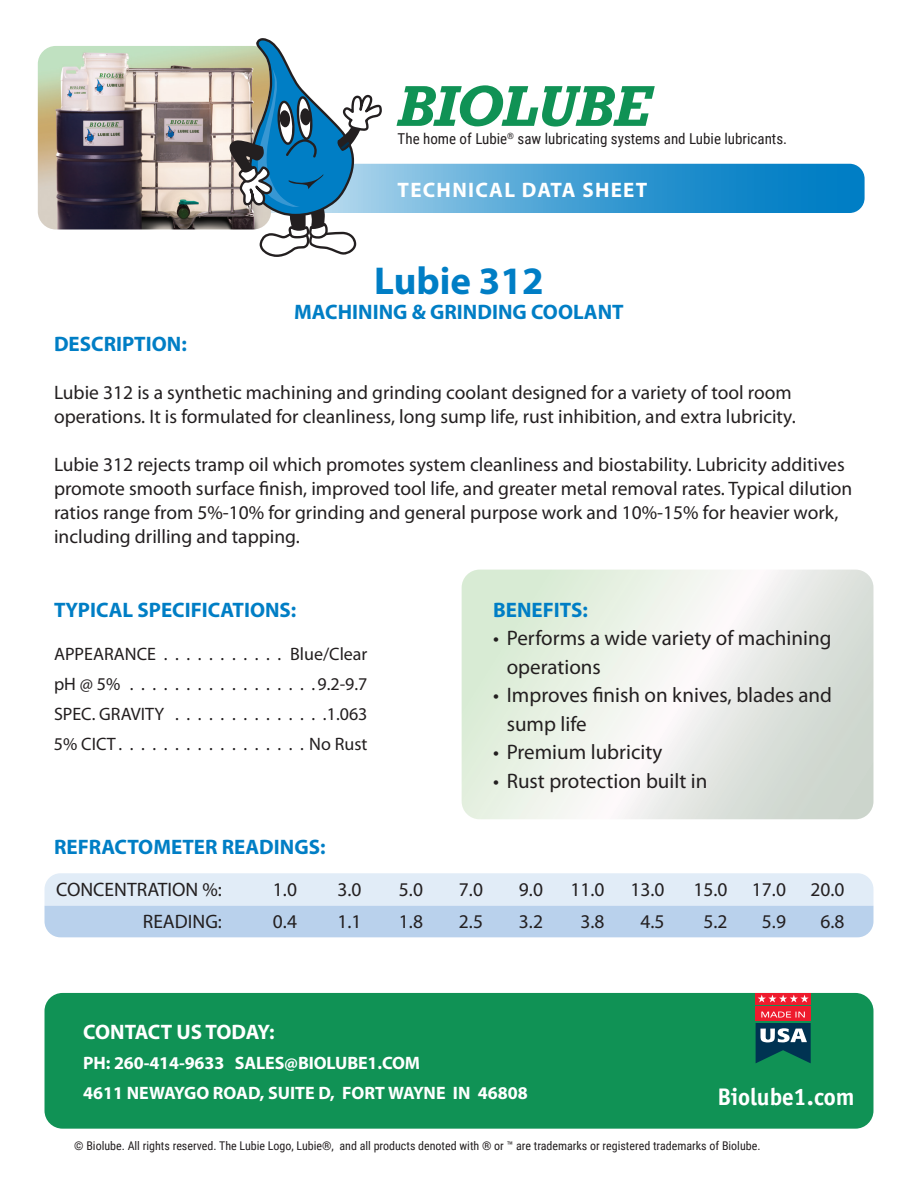
<style>
.page{position:relative;width:918px;height:1188px;background:#fff}
.page>*{position:absolute;margin:0;border:0;box-sizing:border-box;transform-origin:0 0}
.t1{font:italic 700 54px "Rockwell";letter-spacing:-.02em;color:#109255}
.t2{font:700 39px "Myriad Pro";color:#007ec5}
.t3{font:700 24px "Officina Sans ITC Pro";color:#fff}
.t4{font:21px/28.5px "Myriad Pro";color:#231f20}
.t5{font:700 21px "Myriad Pro";color:#007ec5}
.t6{font:700 21px "Myriad Pro";letter-spacing:.06em;color:#fff}
.t7{font:700 21px "Myriad Pro";letter-spacing:-.015em;color:#fff}
.t8{font:19.5px/24px "Myriad Pro";color:#231f20}
.t9{font:700 18px/30px "Myriad Pro";letter-spacing:-.005em;color:#fff}
.t10{font:18px "Myriad Pro";color:#231f20}
.t11{font:15px "Roboto Condensed";color:#231f20}
.t12{font:12px "Roboto Condensed";color:#231f20}
</style>
<div class="page">
<svg style="left:208px;top:164px;width:657px;height:49px;background:#3a9bd1"></svg>
<svg style="left:45px;top:873px;width:828px;height:64px;background:#cddff1"></svg>
<img style="left:38px;top:46px;width:190px;height:184px">
<div style="left:45px;top:993px;width:828px;height:136px;background:#109255;border-radius:18px"></div>
<svg style="left:228px;top:38px;width:154px;height:219px"></svg>
<div style="left:756px;top:993px;width:55px;height:12px;background:#ee1b2d"></div>
<svg style="left:758px;top:995px;width:51px;height:7px"></svg>
<div style="left:756px;top:1007px;width:55px;height:14px;background:#ee1b2d"></div>
<svg style="left:756px;top:1012px;width:55px;height:51px"></svg>
<svg style="left:462px;top:570px;width:411px;height:249px"></svg>
<h1 class="t1" style="left:398px;top:71px;width:254px">BIOLUBE</h1>
<p class="t11" style="left:398px;top:128px;width:391px">The home of Lubie<sup>®</sup> saw lubricating systems and Lubie lubricants.</p>
<p class="t6" style="left:398px;top:176px;width:251px">TECHNICAL DATA SHEET</p>
<h2 class="t2" style="left:374px;top:255px;width:171px">Lubie 312</h2>
<p class="t5" style="left:294px;top:298px;width:331px">MACHINING &amp; GRINDING COOLANT</p>
<p class="t5" style="left:54px;top:330px;width:134px">DESCRIPTION:</p>
<p class="t8" style="left:54px;top:380px;width:742px">Lubie 312 is a synthetic machining and grinding coolant designed for a variety of tool room operations. It is formulated for cleanliness, long sump life, rust inhibition, and extra lubricity.</p>
<p class="t8" style="left:54px;top:452px;width:800px">Lubie 312 rejects tramp oil which promotes system cleanliness and biostability. Lubricity additives promote smooth surface finish, improved tool life, and greater metal removal rates. Typical dilution ratios range from 5%-10% for grinding and general purpose work and 10%-15% for heavier work, including drilling and tapping.</p>
<p class="t5" style="left:54px;top:596px;width:244px">TYPICAL SPECIFICATIONS:</p>
<p class="t10" style="left:54px;top:643px;width:103px">APPEARANCE</p>
<p class="t10" style="left:290px;top:643px;width:79px">Blue/Clear</p>
<p class="t10" style="left:54px;top:673px;width:68px">pH @ 5%</p>
<p class="t10" style="left:318px;top:673px;width:51px">9.2-9.7</p>
<p class="t10" style="left:54px;top:703px;width:112px">SPEC. GRAVITY</p>
<p class="t10" style="left:327px;top:703px;width:42px">1.063</p>
<p class="t10" style="left:54px;top:733px;width:63px">5% CICT</p>
<p class="t10" style="left:309px;top:733px;width:60px">No Rust</p>
<p class="t5" style="left:493px;top:596px;width:96px">BENEFITS:</p>
<p class="t4" style="left:507px;top:624px;width:326px;text-indent:-14px">• Performs a wide variety of machining operations</p>
<p class="t4" style="left:507px;top:681px;width:327px;text-indent:-14px">• Improves finish on knives, blades and sump life</p>
<p class="t4" style="left:493px;top:738px;width:171px">• Premium lubricity</p>
<p class="t4" style="left:493px;top:766px;width:216px">• Rust protection built in</p>
<p class="t5" style="left:54px;top:834px;width:273px">REFRACTOMETER READINGS:</p>
<p class="t8" style="left:56px;top:878px;width:167px">CONCENTRATION %:</p>
<p class="t8" style="left:273px;top:878px;width:26px">1.0</p>
<p class="t8" style="left:337px;top:878px;width:26px">3.0</p>
<p class="t8" style="left:399px;top:878px;width:26px">5.0</p>
<p class="t8" style="left:459px;top:878px;width:26px">7.0</p>
<p class="t8" style="left:519px;top:878px;width:26px">9.0</p>
<p class="t8" style="left:570px;top:878px;width:36px">11.0</p>
<p class="t8" style="left:630px;top:878px;width:36px">13.0</p>
<p class="t8" style="left:693px;top:878px;width:36px">15.0</p>
<p class="t8" style="left:752px;top:878px;width:36px">17.0</p>
<p class="t8" style="left:810px;top:878px;width:36px">20.0</p>
<p class="t8" style="left:143px;top:909px;width:81px">READING:</p>
<p class="t8" style="left:273px;top:909px;width:26px">0.4</p>
<p class="t8" style="left:337px;top:909px;width:26px">1.1</p>
<p class="t8" style="left:399px;top:909px;width:26px">1.8</p>
<p class="t8" style="left:459px;top:909px;width:26px">2.5</p>
<p class="t8" style="left:519px;top:909px;width:26px">3.2</p>
<p class="t8" style="left:580px;top:909px;width:26px">3.8</p>
<p class="t8" style="left:640px;top:909px;width:26px">4.5</p>
<p class="t8" style="left:703px;top:909px;width:26px">5.2</p>
<p class="t8" style="left:762px;top:909px;width:26px">5.9</p>
<p class="t8" style="left:820px;top:909px;width:26px">6.8</p>
<p class="t7" style="left:83px;top:1019px;width:193px">CONTACT US TODAY:</p>
<p class="t9" style="left:83px;top:1048px;width:446px">PH: 260-414-9633 SALES@BIOLUBE1.COM<br>4611 NEWAYGO ROAD, SUITE D, FORT WAYNE IN 46808</p>
<p class="t3" style="left:717px;top:1082px;width:139px">Biolube1.com</p>
<p class="t12" style="left:74px;top:1137px;width:688px">© Biolube. All rights reserved. The Lubie Logo, Lubie®, and all products denoted with ® or ™ are trademarks or registered trademarks of Biolube.</p>
</div>
